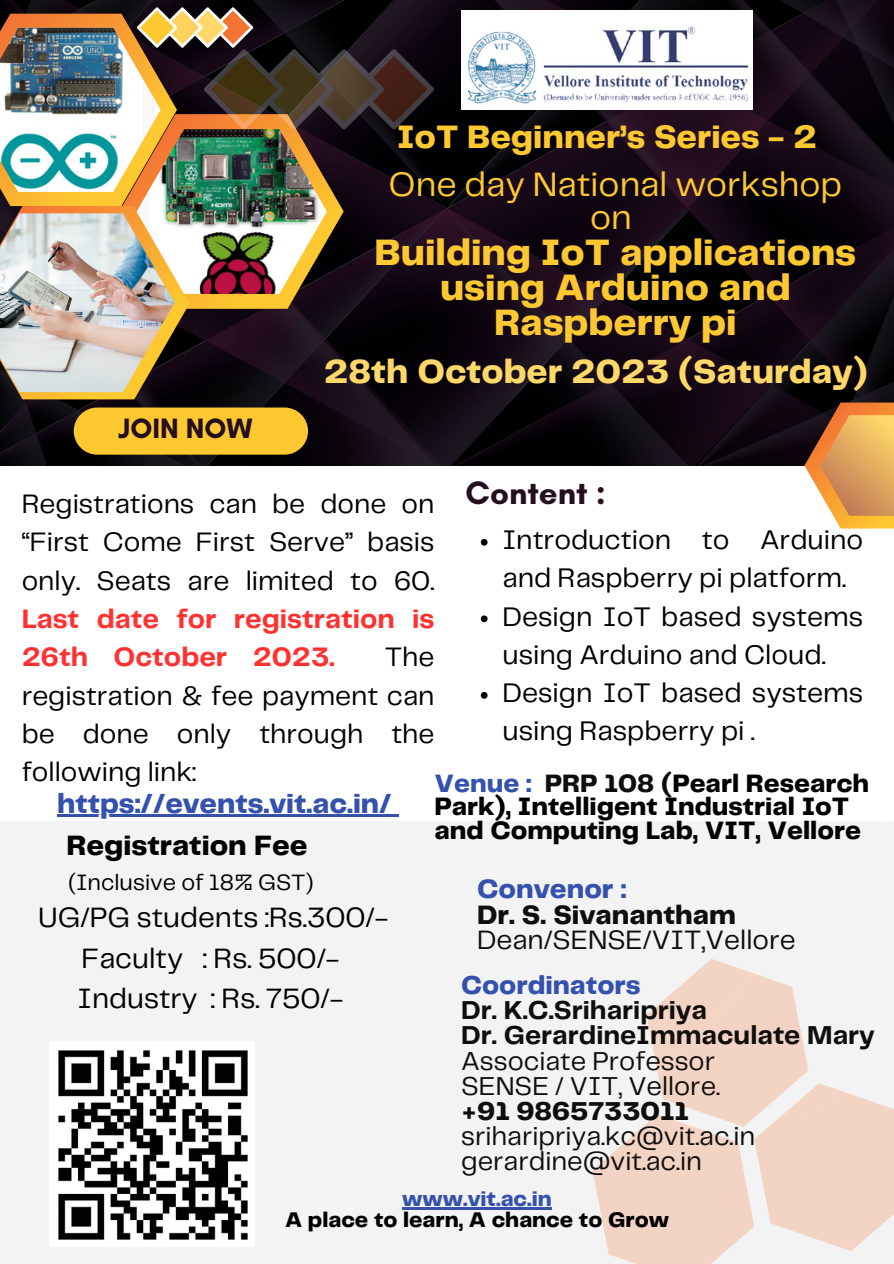
<style>
.page{position:relative;width:894px;height:1264px;background:#fff}
.page>*{position:absolute;margin:0;border:0;box-sizing:border-box;transform-origin:0 0}
.t1{font:800 38.1px/34.8px "Telegraf";color:#fdc830;text-align:center}
.t2{font:35.1px/32.7px "Telegraf";color:#fdc830;text-align:center}
.t3{font:800 34.8px "Telegraf";color:#ffd869}
.t4{font:800 33.75px "Telegraf";color:#fdc830}
.t5{font:700 33px "Glacial Indifference";color:#240f20}
.t6{font:29.1px "Telegraf";color:#000}
.t7{font:800 29.1px "Telegraf";color:#000}
.t8{font:800 28.65px "Telegraf";color:#3452ad}
.t9{font:700 28.5px "Glacial Indifference";color:#240f20}
.t10{font:27.9px/38.2px "Telegraf";color:#000}
.t11{font:27.75px/38.2px "Telegraf";color:#000;text-align:justify}
.t12{font:27.6px "Telegraf";color:#0f0e0c}
.t13{font:800 27.6px "Telegraf";color:#0f0e0c}
.t14{font:800 27.6px "Telegraf";color:#3452ad}
.t15{font:26.85px "Telegraf";color:#0f0e0c}
.t16{font:700 26.85px "Telegraf";color:#0f0e0c}
.t17{font:800 26.85px "Telegraf";color:#0f0e0c}
.t18{font:800 26.85px "Telegraf";color:#3452ad}
.t19{font:800 26.1px/23.7px "Telegraf";color:#000}
.t20{font:23.1px "Telegraf";color:#000}
.t21{font:800 22.05px "Telegraf";color:#000}
.t22{font:800 22.05px "Telegraf";color:#3452ad}
.s1{font-weight:700;color:#ff3131}
.s2{color:#3452ad}
.s3{color:#0f0e0c}
</style>
<div class="page">
<img style="left:0;top:0;width:893px;height:465px">
<svg style="left:804px;top:402px;width:89px;height:126px;background:#d2995b"></svg>
<div style="left:74px;top:407px;width:234px;height:47px;background:#fdc830;border-radius:24px"></div>
<img style="left:0;top:7px;width:434px;height:392px">
<svg style="left:398px;top:930px;width:495px;height:333px;fill:#f3f3f3"></svg>
<img style="left:461px;top:10px;width:291px;height:99px">
<img style="left:58px;top:1050px;width:191px;height:191px">
<hr style="left:402px;top:1207px;width:149px;height:2px;background:#3452ad">
<hr style="left:57px;top:814px;width:334px;height:3px;background:#3452ad">
<svg style="left:391px;top:814px;width:8px;height:3px"></svg>
<svg style="left:480px;top:539px;width:7px;height:6px"></svg>
<svg style="left:480px;top:615px;width:7px;height:7px"></svg>
<svg style="left:480px;top:692px;width:7px;height:6px"></svg>
<p class="t9" style="left:118px;top:411px;width:136px">JOIN NOW</p>
<p class="t4" style="left:397px;top:122px;width:421px">IoT Beginner’s Series - 2</p>
<p class="t2" style="left:388px;top:170px;width:455px">One day National workshop on</p>
<p class="t1" style="left:374px;top:237px;width:483px">Building IoT applications using Arduino and<br>Raspberry pi</p>
<p class="t3" style="left:324px;top:356px;width:545px">28th October 2023 (Saturday)</p>
<p class="t5" style="left:465px;top:472px;width:142px">Content :</p>
<p class="t11" style="left:22px;top:486px;width:414px">Registrations can be done on “First Come First Serve” basis only. Seats are limited to 60.<br><span class="s1">Last date for registration is 26th October 2023.</span></p>
<p class="t10" style="left:502px;top:522px;width:362px">Introduction to Arduino and Raspberry pi platform.</p>
<p class="t10" style="left:502px;top:598px;width:362px">Design IoT based systems using Arduino and Cloud.</p>
<p class="t10" style="left:502px;top:675px;width:362px">Design IoT based systems using Raspberry pi .</p>
<p class="t11" style="left:22px;top:639px;width:414px;text-indent:363px">The registration &amp; fee payment can be done only through the following link:</p>
<p class="t19" style="left:434px;top:772px;width:436px"><span class="s2">Venue :</span> <span class="s3">PRP 108 (</span>Pearl Research<br>Park), Intelligent Industrial IoT and Computing Lab, VIT, Vellore</p>
<p class="t8" style="left:57px;top:790px;width:336px">https://events.vit.ac.in/</p>
<p class="t7" style="left:67px;top:833px;width:242px">Registration Fee</p>
<p class="t20" style="left:68px;top:872px;width:246px">(Inclusive of 18% GST)</p>
<p class="t6" style="left:38px;top:905px;width:352px">UG/PG students :Rs.300/-</p>
<p class="t6" style="left:81px;top:945px;width:259px">Faculty : Rs. 500/-</p>
<p class="t6" style="left:77px;top:986px;width:267px">Industry : Rs. 750/-</p>
<p class="t14" style="left:477px;top:876px;width:151px">Convenor :</p>
<p class="t13" style="left:477px;top:902px;width:260px">Dr. S. Sivanantham</p>
<p class="t12" style="left:477px;top:928px;width:320px">Dean/SENSE/VIT,Vellore</p>
<p class="t18" style="left:461px;top:973px;width:181px">Coordinators</p>
<p class="t16" style="left:461px;top:998px;width:247px">Dr. K.C.Sriharipriya</p>
<p class="t16" style="left:461px;top:1024px;width:415px">Dr. GerardineImmaculate Mary</p>
<p class="t15" style="left:461px;top:1049px;width:255px">Associate Professor</p>
<p class="t15" style="left:461px;top:1074px;width:260px">SENSE / VIT, Vellore.</p>
<p class="t17" style="left:461px;top:1099px;width:229px">+91 9865733011</p>
<p class="t15" style="left:461px;top:1124px;width:295px">sriharipriya.kc@vit.ac.in</p>
<p class="t15" style="left:461px;top:1149px;width:242px">gerardine@vit.ac.in</p>
<p class="t22" style="left:402px;top:1189px;width:151px">www.vit.ac.in</p>
<p class="t21" style="left:285px;top:1210px;width:385px">A place to learn, A chance to Grow</p>
</div>
